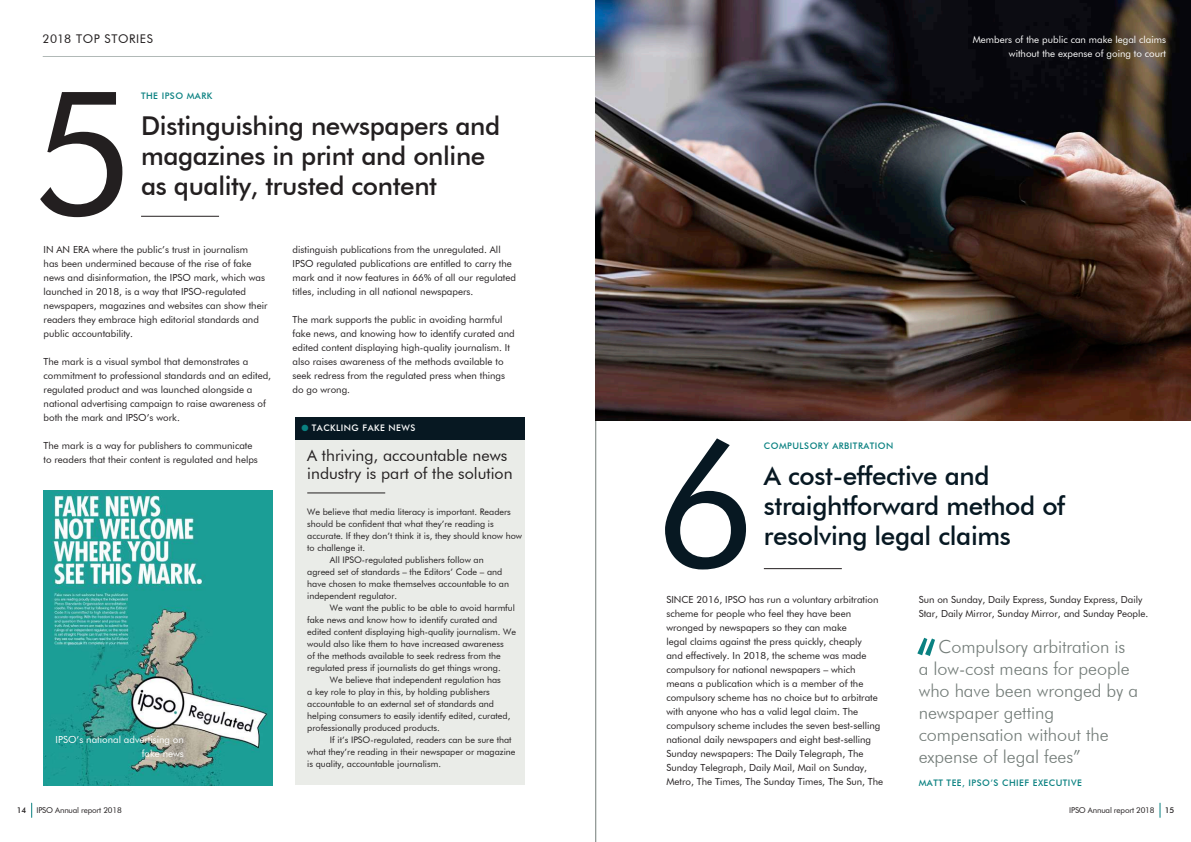
<style>
.page{position:relative;width:1191px;height:842px;background:#fff}
.page>*{position:absolute;margin:0;border:0;box-sizing:border-box;transform-origin:0 0}
.t1{font:172px "Futura BT";color:#231f20}
.t2{font:172px "Futura BT";color:#071822}
.t3{font:500 26px/30px "Futura BT";letter-spacing:-.015em;color:#231f20}
.t4{font:500 26px/30px "Futura BT";letter-spacing:-.015em;color:#071822}
.t5{font:300 18px/22px "Futura BT";letter-spacing:-.005em;color:#737c78}
.t6{font:16px/18px "Futura BT";color:#231f20}
.t7{font:12px "Futura BT";letter-spacing:.05em;color:#231f20}
.t8{font:9.8px/14px "Futura BT";color:#231f20}
.t9{font:9.8px/14px "Futura BT";color:#fff;text-align:right}
.t10{font:9px "Futura BT";color:#231f20}
.t11{font:500 9px "Futura BT";letter-spacing:.05em;color:#0a8181}
.t12{font:500 9px "Futura BT";letter-spacing:.05em;color:#fff}
.t13{font:8px "Futura BT";letter-spacing:-.02em;color:#231f20}
.t14{font:500 8px "Futura BT";color:#231f20}
.s1{color:#0a8181}
</style>
<div class="page">
<hr style="left:43px;top:56px;width:1104px;height:1px;background:#b1b9b7">
<hr style="left:595px;top:0;width:1px;height:842px;background:#737c78">
<img style="left:595px;top:0;width:596px;height:421px">
<hr style="left:141px;top:216px;width:78px;height:1px;background:#231f20">
<hr style="left:764px;top:568px;width:78px;height:1px;background:#231f20">
<img style="left:44px;top:491px;width:228px;height:294px">
<div style="left:295px;top:427px;width:230px;height:358px;background:#eaece8"></div>
<div style="left:296px;top:417px;width:229px;height:22px;background:#071822"></div>
<hr style="left:307px;top:493px;width:78px;height:1px;background:#231f20">
<svg style="left:917px;top:638px;width:18px;height:18px"></svg>
<svg style="left:1159px;top:803px;width:1px;height:14px"></svg>
<svg style="left:31px;top:803px;width:1px;height:14px"></svg>
<p class="t7" style="left:43px;top:31px;width:112px">2018 TOP STORIES</p>
<h1 class="t1" style="left:32px;top:48px;width:103px">5</h1>
<p class="t11" style="left:141px;top:90px;width:73px">THE IPSO MARK</p>
<h2 class="t3" style="left:141px;top:110px;width:361px">Distinguishing newspapers and magazines in print and online</h2>
<h2 class="t3" style="left:141px;top:170px;width:297px">as quality, trusted content</h2>
<p class="t8" style="left:44px;top:242px;width:225px">IN AN ERA where the public’s trust in journalism<br>has been undermined because of the rise of fake news and disinformation, the IPSO mark, which was launched in 2018, is a way that IPSO-regulated newspapers, magazines and websites can show their readers they embrace high editorial standards and public accountability.</p>
<p class="t8" style="left:44px;top:354px;width:229px">The mark is a visual symbol that demonstrates a commitment to professional standards and an edited, regulated product and was launched alongside a national advertising campaign to raise awareness of both the mark and IPSO’s work.</p>
<p class="t8" style="left:44px;top:438px;width:216px">The mark is a way for publishers to communicate to readers that their content is regulated and helps</p>
<p class="t9" style="left:56px;top:732px;width:130px">IPSO’s national advertising on fake news</p>
<p class="t8" style="left:292px;top:242px;width:225px">distinguish publications from the unregulated. All IPSO regulated publications are entitled to carry the mark and it now features in 66% of all our regulated titles, including in all national newspapers.</p>
<p class="t8" style="left:292px;top:312px;width:224px">The mark supports the public in avoiding harmful fake news, and knowing how to identify curated and edited content displaying high-quality journalism. It also raises awareness of the methods available to seek redress from the regulated press when things do go wrong.</p>
<p class="t12" style="left:301px;top:423px;width:115px"><span class="s1">●</span> TACKLING FAKE NEWS</p>
<h3 class="t6" style="left:307px;top:446px;width:207px">A thriving, accountable news industry is part of the solution</h3>
<p class="t10" style="left:307px;top:506px;width:205px">We believe that media literacy is important. Readers</p>
<p class="t10" style="left:307px;top:518px;width:188px">should be confident that what they’re reading is</p>
<p class="t10" style="left:307px;top:530px;width:216px">accurate. If they don’t think it is, they should know how</p>
<p class="t10" style="left:307px;top:542px;width:59px">to challenge it.</p>
<p class="t10" style="left:330px;top:554px;width:155px">All IPSO-regulated publishers follow an</p>
<p class="t10" style="left:307px;top:566px;width:197px">agreed set of standards – the Editors’ Code – and</p>
<p class="t10" style="left:307px;top:578px;width:203px">have chosen to make themselves accountable to an</p>
<p class="t10" style="left:307px;top:590px;width:91px">independent regulator.</p>
<p class="t10" style="left:330px;top:602px;width:186px">We want the public to be able to avoid harmful</p>
<p class="t10" style="left:307px;top:614px;width:192px">fake news and know how to identify curated and</p>
<p class="t10" style="left:307px;top:626px;width:210px">edited content displaying high-quality journalism. We</p>
<p class="t10" style="left:307px;top:638px;width:198px">would also like them to have increased awareness</p>
<p class="t10" style="left:307px;top:650px;width:195px">of the methods available to seek redress from the</p>
<p class="t10" style="left:307px;top:662px;width:195px">regulated press if journalists do get things wrong.</p>
<p class="t10" style="left:330px;top:674px;width:172px">We believe that independent regulation has</p>
<p class="t10" style="left:307px;top:686px;width:184px">a key role to play in this, by holding publishers</p>
<p class="t10" style="left:307px;top:698px;width:188px">accountable to an external set of standards and</p>
<p class="t10" style="left:307px;top:710px;width:204px">helping consumers to easily identify edited, curated,</p>
<p class="t10" style="left:307px;top:722px;width:134px">professionally produced products.</p>
<p class="t10" style="left:330px;top:734px;width:183px">If it’s IPSO-regulated, readers can be sure that</p>
<p class="t10" style="left:307px;top:746px;width:210px">what they’re reading in their newspaper or magazine</p>
<p class="t10" style="left:307px;top:758px;width:135px">is quality, accountable journalism.</p>
<p class="t9" style="left:972px;top:32px;width:195px">Members of the public can make legal claims without the expense of going to court</p>
<h1 class="t2" style="left:655px;top:401px;width:103px">6</h1>
<p class="t11" style="left:764px;top:440px;width:131px">COMPULSORY ARBITRATION</p>
<h2 class="t4" style="left:764px;top:460px;width:303px">A cost-effective and straightforward method of</h2>
<h2 class="t4" style="left:764px;top:520px;width:248px">resolving legal claims</h2>
<p class="t8" style="left:666px;top:592px;width:218px">SINCE 2016, IPSO has run a voluntary arbitration scheme for people who feel they have been wronged by newspapers so they can make<br>legal claims against the press quickly, cheaply<br>and effectively. In 2018, the scheme was made compulsory for national newspapers – which means a publication which is a member of the compulsory scheme has no choice but to arbitrate with anyone who has a valid legal claim. The compulsory scheme includes the seven best-selling national daily newspapers and eight best-selling Sunday newspapers: The Daily Telegraph, The Sunday Telegraph, Daily Mail, Mail on Sunday, Metro, The Times, The Sunday Times, The Sun, The</p>
<p class="t8" style="left:918px;top:592px;width:231px">Sun on Sunday, Daily Express, Sunday Express, Daily<br>Star, Daily Mirror, Sunday Mirror, and Sunday People.</p>
<h3 class="t5" style="left:918px;top:636px;width:221px;text-indent:20px">Compulsory arbitration is a low-cost means for people who have been wronged by a newspaper getting compensation without the expense of legal fees”</h3>
<p class="t11" style="left:918px;top:777px;width:164px">MATT TEE, IPSO’S CHIEF EXECUTIVE</p>
<p class="t14" style="left:17px;top:805px;width:11px">14</p>
<p class="t13" style="left:36px;top:805px;width:87px">IPSO Annual report 2018</p>
<p class="t13" style="left:1069px;top:805px;width:87px">IPSO Annual report 2018</p>
<p class="t14" style="left:1164px;top:805px;width:11px">15</p>
</div>
